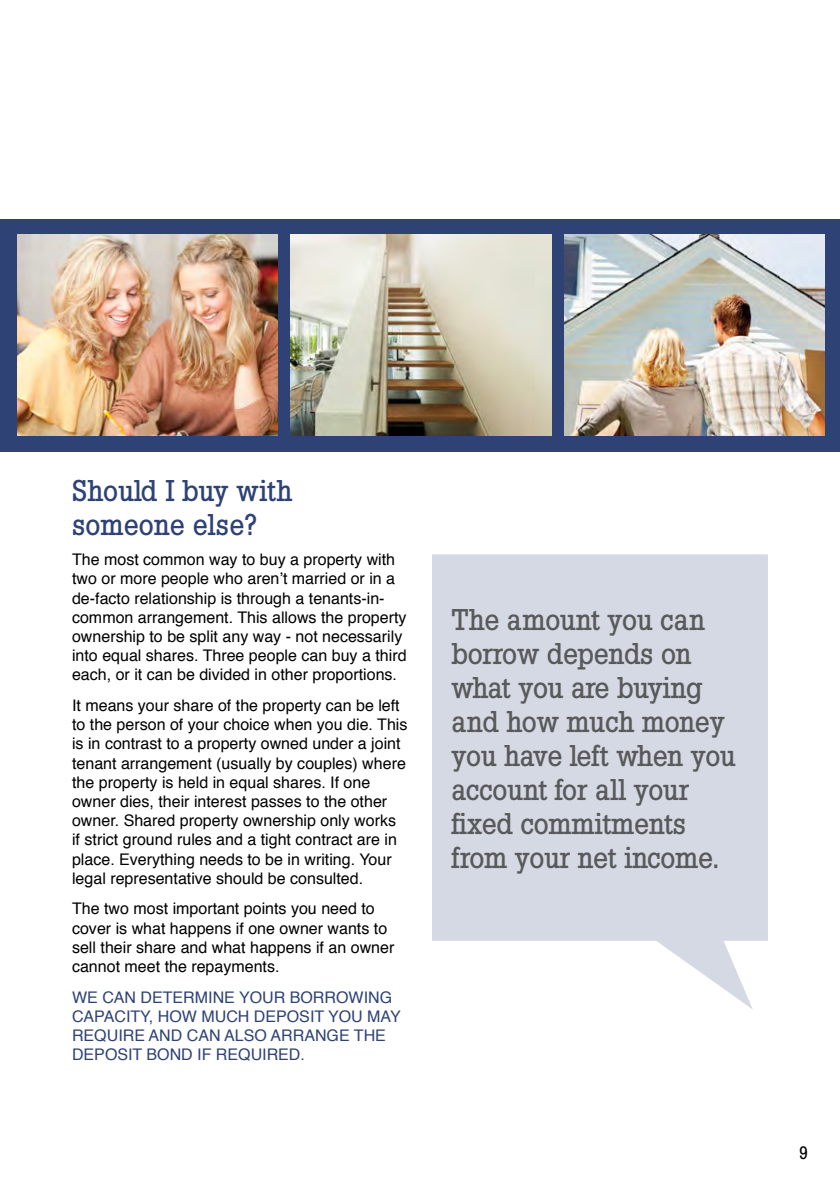
<style>
.page{position:relative;width:840px;height:1191px;background:#fff}
.page>*{position:absolute;margin:0;border:0;box-sizing:border-box;transform-origin:0 0}
.t1{font:500 30px/34px "Slab Tall X";color:#58595b}
.t2{font:500 30px/34px "Slab Tall X";letter-spacing:.01em;color:#2e4275}
.t3{font:500 18px "Slab Tall X";color:#000}
.t4{font:16px/19.2px "Helvetica";color:#000}
.t5{font:16px/19.2px "Helvetica";color:#2e4275}
</style>
<div class="page">
<div style="left:0;top:219px;width:839px;height:232px;background:#2e4275"></div>
<img style="left:564px;top:235px;width:260px;height:201px">
<img style="left:290px;top:235px;width:261px;height:201px">
<img style="left:17px;top:235px;width:260px;height:201px">
<svg style="left:432px;top:554px;width:335px;height:455px;background:#dadee6"></svg>
<h1 class="t2" style="left:72px;top:473px;width:221px">Should I buy with someone else?</h1>
<p class="t4" style="left:72px;top:550px;width:336px">The most common way to buy a property with two or more people who aren’t married or in a de-facto relationship is through a tenants-in&shy;common arrangement. This allows the property ownership to be split any way - not necessarily into equal shares. Three people can buy a third each, or it can be divided in other proportions.</p>
<p class="t4" style="left:72px;top:696px;width:337px">It means your share of the property can be left to the person of your choice when you die. This is in contrast to a property owned under a joint tenant arrangement (usually by couples) where the property is held in equal shares. If one owner dies, their interest passes to the other owner. Shared property ownership only works if strict ground rules and a tight contract are in place. Everything needs to be in writing. Your legal representative should be consulted.</p>
<p class="t4" style="left:72px;top:899px;width:323px">The two most important points you need to cover is what happens if one owner wants to sell their share and what happens if an owner cannot meet the repayments.</p>
<p class="t5" style="left:72px;top:987px;width:330px">WE CAN DETERMINE YOUR BORROWING<br>CAPACITY, HOW MUCH DEPOSIT YOU MAY<br>REQUIRE AND CAN ALSO ARRANGE THE<br>DEPOSIT BOND IF REQUIRED.</p>
<h1 class="t1" style="left:451px;top:602px;width:285px">The amount you can borrow depends on what you are buying and how much money you have left when you account for all your fixed commitments from your net income.</h1>
<p class="t3" style="left:798px;top:1142px;width:10px">9</p>
</div>
